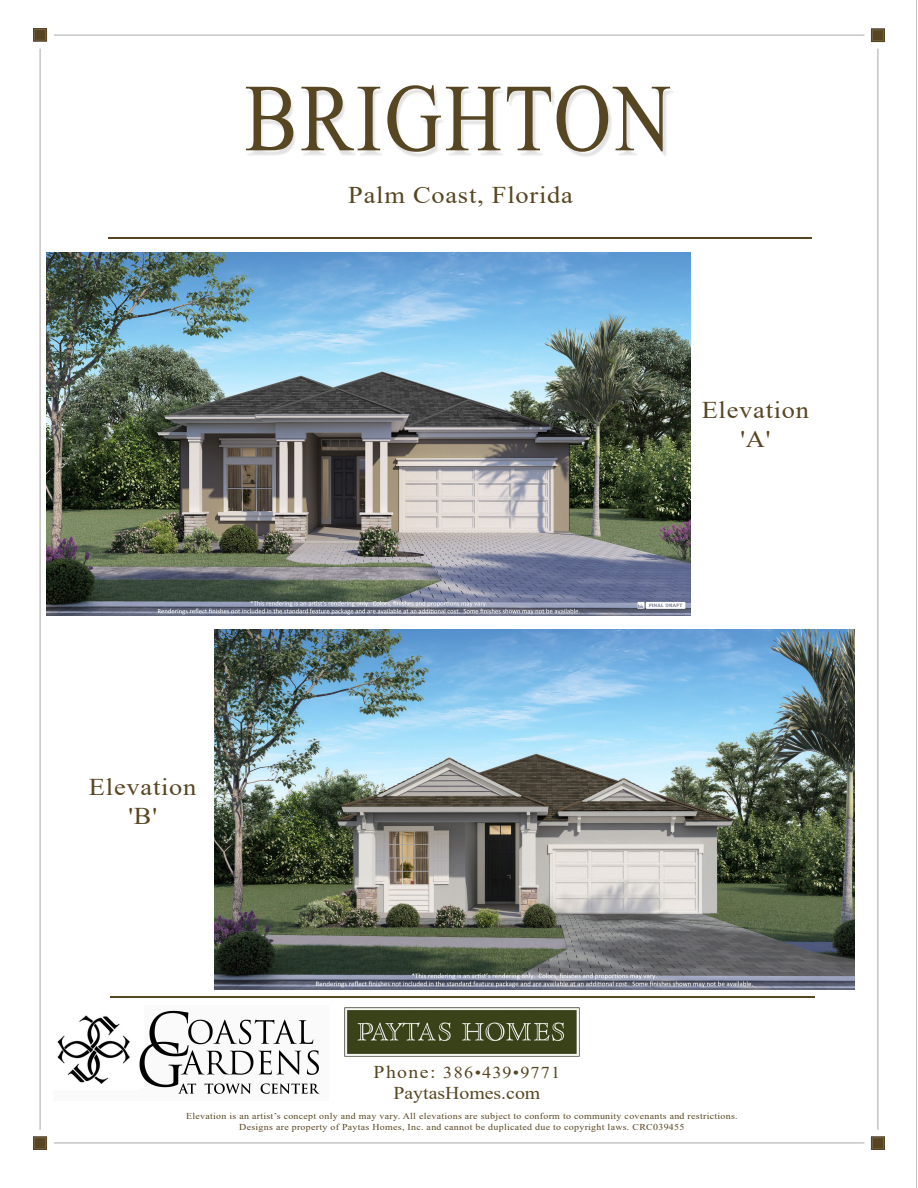
<style>
.page{position:relative;width:918px;height:1188px;background:#fff}
.page>*{position:absolute;margin:0;border:0;box-sizing:border-box;transform-origin:0 0}
.t1{font:96px "Times New Roman";letter-spacing:.03em;color:#564622;scale:.83 1}
.t2{font:24px/28.8px "Times New Roman";letter-spacing:.03em;color:#574621;text-align:center;scale:1.1 1}
.t3{font:18px "Times New Roman";color:#574621;scale:1.1 1}
.t4{font:16.5px "Times New Roman";letter-spacing:.065em;color:#574621;scale:1.1 1}
.t5{font:9px/10.8px "Times New Roman";letter-spacing:.03em;color:#574621;text-align:center;scale:1.1 1}
.s1{font-size:18px}
</style>
<div class="page">
<img style="left:33px;top:28px;width:852px;height:1121px">
<img style="left:53px;top:1006px;width:276px;height:95px">
<img style="left:46px;top:252px;width:645px;height:363px">
<img style="left:215px;top:630px;width:640px;height:360px">
<h1 class="t1" style="left:245px;top:84px;width:516px">BRIGHTON</h1>
<h2 class="t2" style="left:89px;top:775px;width:99px">Elevation 'B'</h2>
<h2 class="t2" style="left:348px;top:183px;width:206px">Palm Coast, Florida</h2>
<h2 class="t2" style="left:702px;top:398px;width:99px">Elevation 'A'</h2>
<h3 class="t4" style="left:374px;top:1066px;width:171px"><span class="s1">Phone:</span> 386•439•9771</h3>
<h3 class="t3" style="left:393px;top:1087px;width:135px">PaytasHomes.com</h3>
<p class="t5" style="left:186px;top:1111px;width:503px">Elevation is an artist’s concept only and may vary. All elevations are subject to conform to community covenants and restrictions.<br>Designs are property of Paytas Homes, Inc. and cannot be duplicated due to copyright laws. CRC039455</p>
</div>
